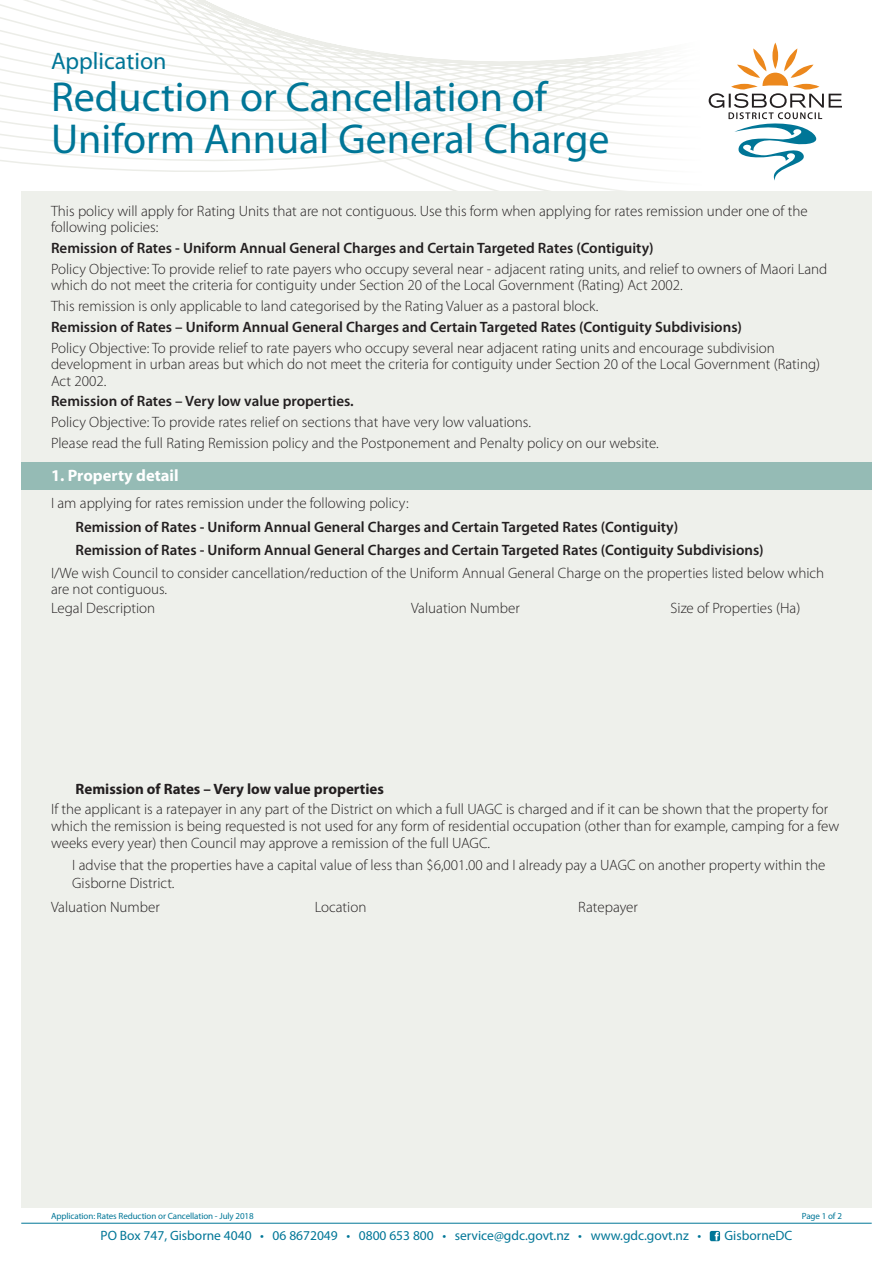
<style>
.page{position:relative;width:893px;height:1263px;background:#fff}
.page>*{position:absolute;margin:0;border:0;box-sizing:border-box;transform-origin:0 0}
.t1{font:42px/42px "Myriad Pro";color:#007697}
.t2{font:24px "Myriad Pro";color:#007697}
.t3{font:700 16.5px "Myriad Pro";color:#fff}
.t4{font:300 15px/16.5px "Myriad Pro";color:#231f20}
.t5{font:600 15px/23.7px "Myriad Pro";color:#231f20}
.t6{font:700 15px "Myriad Pro";color:#231f20}
.t7{font:13.5px "Myriad Pro";color:#007697}
.t8{font:9px "Myriad Pro";letter-spacing:-.01em;color:#007697}
</style>
<div class="page">
<svg style="left:0;top:0;width:776px;height:191px"></svg>
<div style="left:21px;top:191px;width:851px;height:1017px;background:#eef0eb"></div>
<svg style="left:709px;top:43px;width:133px;height:138px"></svg>
<hr style="left:21px;top:1223px;width:851px;height:1px;background:#007697">
<svg style="left:710px;top:1231px;width:10px;height:10px"></svg>
<div style="left:21px;top:463px;width:851px;height:27px;background:#95bbb5"></div>
<h2 class="t2" style="left:51px;top:46px;width:117px">Application</h2>
<h1 class="t1" style="left:51px;top:75px;width:560px">Reduction or Cancellation of<br>Uniform Annual General Charge</h1>
<p class="t4" style="left:51px;top:202px;width:758px">This policy will apply for Rating Units that are not contiguous. Use this form when applying for rates remission under one of the following policies:</p>
<p class="t5" style="left:51px;top:236px;width:604px">Remission of Rates - Uniform Annual General Charges and Certain Targeted Rates (Contiguity)</p>
<p class="t4" style="left:51px;top:260px;width:778px">Policy Objective: To provide relief to rate payers who occupy several near - adjacent rating units, and relief to owners of Maori Land which do not meet the criteria for contiguity under Section 20 of the Local Government (Rating) Act 2002.</p>
<p class="t4" style="left:51px;top:298px;width:549px">This remission is only applicable to land categorised by the Rating Valuer as a pastoral block.</p>
<p class="t5" style="left:51px;top:315px;width:693px">Remission of Rates – Uniform Annual General Charges and Certain Targeted Rates (Contiguity Subdivisions)</p>
<p class="t4" style="left:51px;top:339px;width:771px">Policy Objective: To provide relief to rate payers who occupy several near adjacent rating units and encourage subdivision development in urban areas but which do not meet the criteria for contiguity under Section 20 of the Local Government (Rating)<br>Act 2002.</p>
<p class="t5" style="left:51px;top:389px;width:304px">Remission of Rates – Very low value properties.</p>
<p class="t4" style="left:51px;top:412px;width:609px;line-height:20.7px">Policy Objective: To provide rates relief on sections that have very low valuations.<br>Please read the full Rating Remission policy and the Postponement and Penalty policy on our website.</p>
<p class="t3" style="left:51px;top:465px;width:129px">1. Property detail</p>
<p class="t4" style="left:51px;top:494px;width:359px">I am applying for rates remission under the following policy:</p>
<p class="t5" style="left:76px;top:514px;width:690px">Remission of Rates - Uniform Annual General Charges and Certain Targeted Rates (Contiguity)<br>Remission of Rates - Uniform Annual General Charges and Certain Targeted Rates (Contiguity Subdivisions)</p>
<p class="t4" style="left:51px;top:564px;width:775px">I/We wish Council to consider cancellation/reduction of the Uniform Annual General Charge on the properties listed below which are not contiguous.</p>
<p class="t4" style="left:51px;top:600px;width:106px">Legal Description</p>
<p class="t4" style="left:411px;top:600px;width:110px">Valuation Number</p>
<p class="t4" style="left:671px;top:600px;width:131px">Size of Properties (Ha)</p>
<p class="t6" style="left:76px;top:779px;width:310px">Remission of Rates – Very low value properties</p>
<p class="t4" style="left:51px;top:801px;width:790px">If the applicant is a ratepayer in any part of the District on which a full UAGC is charged and if it can be shown that the property for which the remission is being requested is not used for any form of residential occupation (other than for example, camping for a few weeks every year) then Council may approve a remission of the full UAGC.</p>
<p class="t4" style="left:72px;top:856px;width:755px;line-height:18px">I advise that the properties have a capital value of less than $6,001.00 and I already pay a UAGC on another property within the<br>Gisborne District.</p>
<p class="t4" style="left:51px;top:898px;width:110px">Valuation Number</p>
<p class="t4" style="left:315px;top:898px;width:53px">Location</p>
<p class="t4" style="left:578px;top:898px;width:61px">Ratepayer</p>
<p class="t8" style="left:51px;top:1210px;width:204px">Application: Rates Reduction or Cancellation - July 2018</p>
<p class="t8" style="left:802px;top:1210px;width:42px">Page 1 of 2</p>
<p class="t7" style="left:101px;top:1227px;width:602px">PO Box 747, Gisborne 4040 • 06 8672049 • 0800 653 800 • service@gdc.govt.nz • www.gdc.govt.nz •</p>
<p class="t7" style="left:724px;top:1227px;width:69px">GisborneDC</p>
</div>
